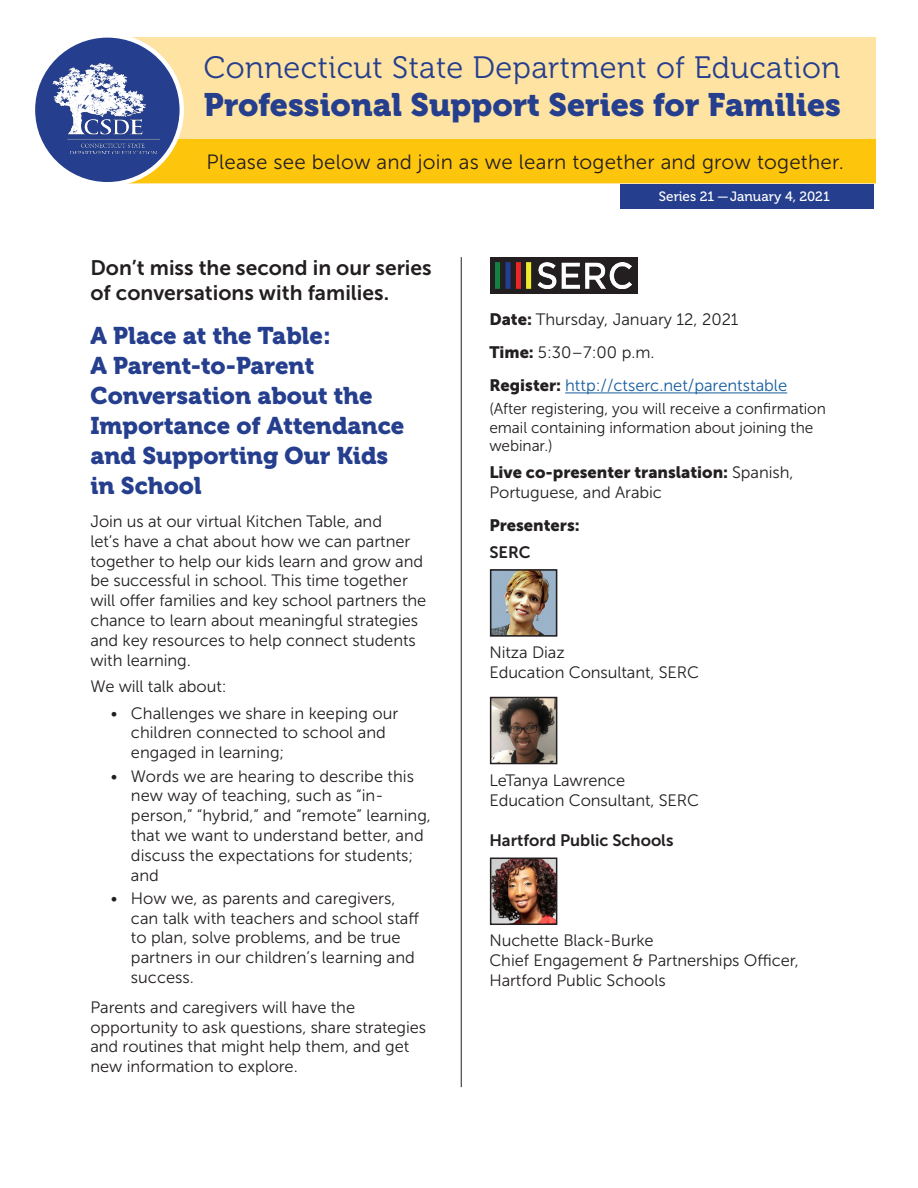
<style>
.page{position:relative;width:918px;height:1188px;background:#fff}
.page>*{position:absolute;margin:0;border:0;box-sizing:border-box;transform-origin:0 0}
.t1{font:32.25px "Museo 900";color:#253f8e}
.t2{font:30.9px "Museo 300";letter-spacing:.015em;color:#253f8e}
.t3{font:24px/30px "Museo 900";color:#253f8e}
.t4{font:21px/25.2px "Museo Sans 700";color:#231f20}
.t5{font:20.55px "Museo Sans 300";letter-spacing:.01em;color:#231f20}
.t6{font:16.5px/19.8px "Museo Sans 300";letter-spacing:-.005em;color:#231f20}
.t7{font:16.5px/19.8px "Museo Sans 900";color:#231f20}
.t8{font:16.5px "Museo Sans 300";color:#175d9e}
.t9{font:16.5px "Museo Sans 700";color:#231f20}
.t10{font:15.75px/18.9px "Museo Sans 300";letter-spacing:-.005em;color:#231f20}
.t11{font:13.5px "Museo 500";color:#fff}
.s1{font-family:"Museo Sans 900"}
.s2{font-family:"Museo Sans 900";color:#231f20}
.s3{font-family:"Museo Sans 300"}
</style>
<div class="page">
<hr style="left:565px;top:393px;width:222px;height:1px;background:#175d9e">
<div style="left:620px;top:183px;width:254px;height:25px;background:#253f8e"></div>
<div style="left:100px;top:37px;width:775px;height:146px;background:#ffe3a2"></div>
<div style="left:100px;top:139px;width:775px;height:44px;background:#fec50d"></div>
<div style="left:33px;top:35px;width:149px;height:149px;background:#253f8e;border-radius:50%"></div>
<div style="left:31px;top:33px;width:153px;height:153px;border:4px solid #fff;border-radius:50%"></div>
<img style="left:52px;top:63px;width:107px;height:90px">
<img style="left:493px;top:572px;width:61px;height:62px">
<div style="left:490px;top:569px;width:67px;height:68px;border:2px solid #231f20"></div>
<img style="left:493px;top:700px;width:61px;height:61px">
<div style="left:490px;top:697px;width:67px;height:67px;border:2px solid #231f20"></div>
<img style="left:493px;top:861px;width:61px;height:61px">
<div style="left:490px;top:858px;width:67px;height:67px;border:2px solid #231f20"></div>
<hr style="left:461px;top:257px;width:1px;height:830px;background:#231f20">
<div style="left:490px;top:257px;width:147px;height:36px;background:#231f20"></div>
<img style="left:496px;top:262px;width:136px;height:26px">
<p class="t2" style="left:204px;top:51px;width:638px">Connecticut State Department of Education</p>
<p class="t1" style="left:204px;top:87px;width:639px">Professional Support Series for Families</p>
<p class="t5" style="left:207px;top:151px;width:639px">Please see below and join as we learn together and grow together.</p>
<p class="t4" style="left:90px;top:255px;width:343px">Don’t miss the second in our series of conversations with families.</p>
<p class="t3" style="left:90px;top:320px;width:315px">A Place at the Table:<br>A Parent-to-Parent<br>Conversation about the<br>Importance of Attendance and Supporting Our Kids in School</p>
<p class="t6" style="left:90px;top:511px;width:337px">Join us at our virtual Kitchen Table, and<br>let’s have a chat about how we can partner together to help our kids learn and grow and be successful in school. This time together will offer families and key school partners the chance to learn about meaningful strategies and key resources to help connect students with learning.</p>
<p class="t6" style="left:90px;top:677px;width:138px">We will talk about:</p>
<p class="t6" style="left:131px;top:703px;width:269px;text-indent:-20px">• Challenges we share in keeping our children connected to school and engaged in learning;</p>
<p class="t6" style="left:131px;top:766px;width:302px;text-indent:-20px">• Words we are hearing to describe this new way of teaching, such as “in&shy;person,” “hybrid,” and “remote” learning, that we want to understand better, and discuss the expectations for students; and</p>
<p class="t6" style="left:131px;top:888px;width:290px;text-indent:-20px">• How we, as parents and caregivers, can talk with teachers and school staff to plan, solve problems, and be true partners in our children’s learning and success.</p>
<p class="t6" style="left:90px;top:997px;width:337px">Parents and caregivers will have the opportunity to ask questions, share strategies and routines that might help them, and get new information to explore.</p>
<p class="t11" style="left:659px;top:189px;width:172px">Series 21 — January 4, 2021</p>
<p class="t6" style="left:489px;top:309px;width:251px"><span class="s1">Date:</span> Thursday, January 12, 2021</p>
<p class="t6" style="left:489px;top:343px;width:167px"><span class="s1">Time:</span> 5:30–7:00 p.m.</p>
<p class="t8" style="left:489px;top:377px;width:299px"><span class="s2">Register:</span> http://ctserc.net/parentstable</p>
<p class="t10" style="left:489px;top:399px;width:338px">(After registering, you will receive a confirmation email containing information about joining the webinar.)</p>
<p class="t7" style="left:489px;top:462px;width:306px">Live co-presenter translation: <span class="s3">Spanish,<br>Portuguese, and Arabic</span></p>
<p class="t7" style="left:489px;top:515px;width:92px">Presenters:</p>
<p class="t9" style="left:489px;top:543px;width:43px">SERC</p>
<p class="t6" style="left:489px;top:643px;width:211px">Nitza Diaz<br>Education Consultant, SERC</p>
<p class="t6" style="left:489px;top:770px;width:211px">LeTanya Lawrence<br>Education Consultant, SERC</p>
<p class="t9" style="left:489px;top:831px;width:186px">Hartford Public Schools</p>
<p class="t6" style="left:489px;top:931px;width:311px">Nuchette Black-Burke<br>Chief Engagement &amp; Partnerships Officer,<br>Hartford Public Schools</p>
</div>
